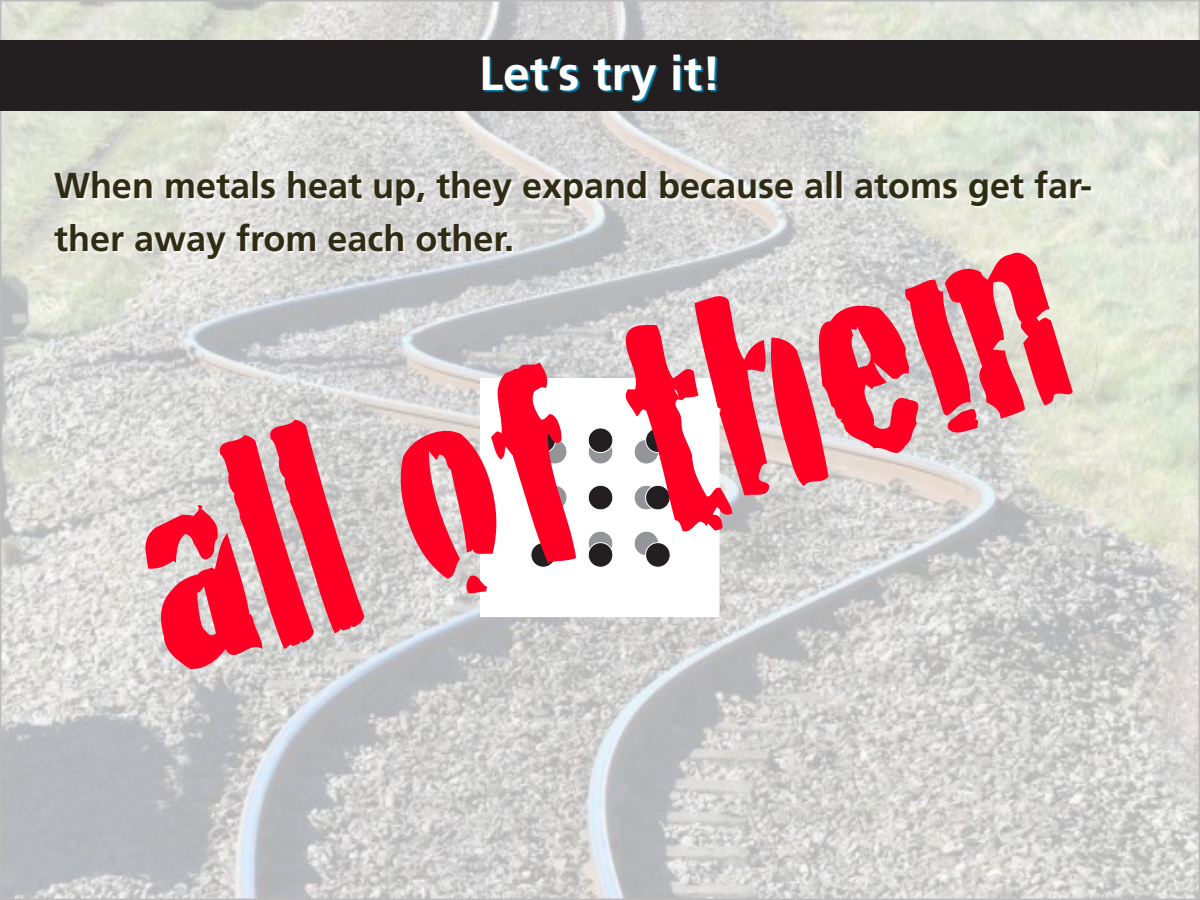
<style>
.page{position:relative;width:1200px;height:900px;background:#fff}
.page>*{position:absolute;margin:0;border:0;box-sizing:border-box;transform-origin:0 0}
.t1{font:300px "Cracked";color:#ff0024}
.t2{font:700 48px "Frutiger";color:#fff}
.t3{font:700 36px/52.5px "Frutiger";color:#2e2c13}
</style>
<div class="page">
<img style="left:3px;top:3px;width:1194px;height:894px">
<div style="left:0;top:40px;width:1200px;height:71px;background:#231f20"></div>
<div style="left:483px;top:55px;width:235px;height:48px;background:#00aeef;opacity:.75"></div>
<div style="left:55px;top:171px;width:1039px;height:92px;background:#fff;opacity:.75"></div>
<div style="left:481px;top:379px;width:238px;height:238px;background:#fff"></div>
<div style="left:542px;top:531px;width:25px;height:25px;background:#939598;border-radius:50%"></div>
<div style="left:542px;top:531px;width:25px;height:25px;border:1px solid #fff;border-radius:50%"></div>
<div style="left:542px;top:485px;width:25px;height:25px;background:#939598;border-radius:50%"></div>
<div style="left:542px;top:485px;width:25px;height:25px;border:1px solid #fff;border-radius:50%"></div>
<div style="left:542px;top:439px;width:25px;height:25px;background:#939598;border-radius:50%"></div>
<div style="left:542px;top:439px;width:25px;height:25px;border:1px solid #fff;border-radius:50%"></div>
<div style="left:588px;top:531px;width:25px;height:25px;background:#939598;border-radius:50%"></div>
<div style="left:588px;top:531px;width:25px;height:25px;border:1px solid #fff;border-radius:50%"></div>
<div style="left:588px;top:439px;width:25px;height:25px;background:#939598;border-radius:50%"></div>
<div style="left:588px;top:439px;width:25px;height:25px;border:1px solid #fff;border-radius:50%"></div>
<div style="left:634px;top:531px;width:25px;height:25px;background:#939598;border-radius:50%"></div>
<div style="left:634px;top:531px;width:25px;height:25px;border:1px solid #fff;border-radius:50%"></div>
<div style="left:634px;top:485px;width:25px;height:25px;background:#939598;border-radius:50%"></div>
<div style="left:634px;top:485px;width:25px;height:25px;border:1px solid #fff;border-radius:50%"></div>
<div style="left:634px;top:439px;width:25px;height:25px;background:#939598;border-radius:50%"></div>
<div style="left:634px;top:439px;width:25px;height:25px;border:1px solid #fff;border-radius:50%"></div>
<div style="left:531px;top:543px;width:25px;height:24px;background:#231f20;border-radius:50%"></div>
<div style="left:530px;top:542px;width:26px;height:26px;border:1px solid #fff;border-radius:50%"></div>
<div style="left:531px;top:485px;width:25px;height:25px;background:#231f20;border-radius:50%"></div>
<div style="left:530px;top:485px;width:26px;height:25px;border:1px solid #fff;border-radius:50%"></div>
<div style="left:531px;top:428px;width:25px;height:25px;background:#231f20;border-radius:50%"></div>
<div style="left:530px;top:428px;width:26px;height:25px;border:1px solid #fff;border-radius:50%"></div>
<div style="left:588px;top:543px;width:25px;height:24px;background:#231f20;border-radius:50%"></div>
<div style="left:588px;top:542px;width:25px;height:26px;border:1px solid #fff;border-radius:50%"></div>
<div style="left:588px;top:485px;width:25px;height:25px;background:#231f20;border-radius:50%"></div>
<div style="left:588px;top:485px;width:25px;height:25px;border:1px solid #fff;border-radius:50%"></div>
<div style="left:588px;top:428px;width:25px;height:25px;background:#231f20;border-radius:50%"></div>
<div style="left:588px;top:428px;width:25px;height:25px;border:1px solid #fff;border-radius:50%"></div>
<div style="left:646px;top:543px;width:24px;height:24px;background:#231f20;border-radius:50%"></div>
<div style="left:645px;top:542px;width:26px;height:26px;border:1px solid #fff;border-radius:50%"></div>
<div style="left:646px;top:485px;width:24px;height:25px;background:#231f20;border-radius:50%"></div>
<div style="left:645px;top:485px;width:26px;height:25px;border:1px solid #fff;border-radius:50%"></div>
<div style="left:646px;top:428px;width:24px;height:25px;background:#231f20;border-radius:50%"></div>
<div style="left:645px;top:428px;width:26px;height:25px;border:1px solid #fff;border-radius:50%"></div>
<p class="t2" style="left:479px;top:45px;width:243px">Let’s try it!</p>
<p class="t3" style="left:54px;top:159px;width:1040px">When metals heat up, they expand because all atoms get far&shy;ther away from each other.</p>
<p class="t1" style="left:70px;top:358px;width:960px;rotate:-17deg">all of them</p>
</div>
